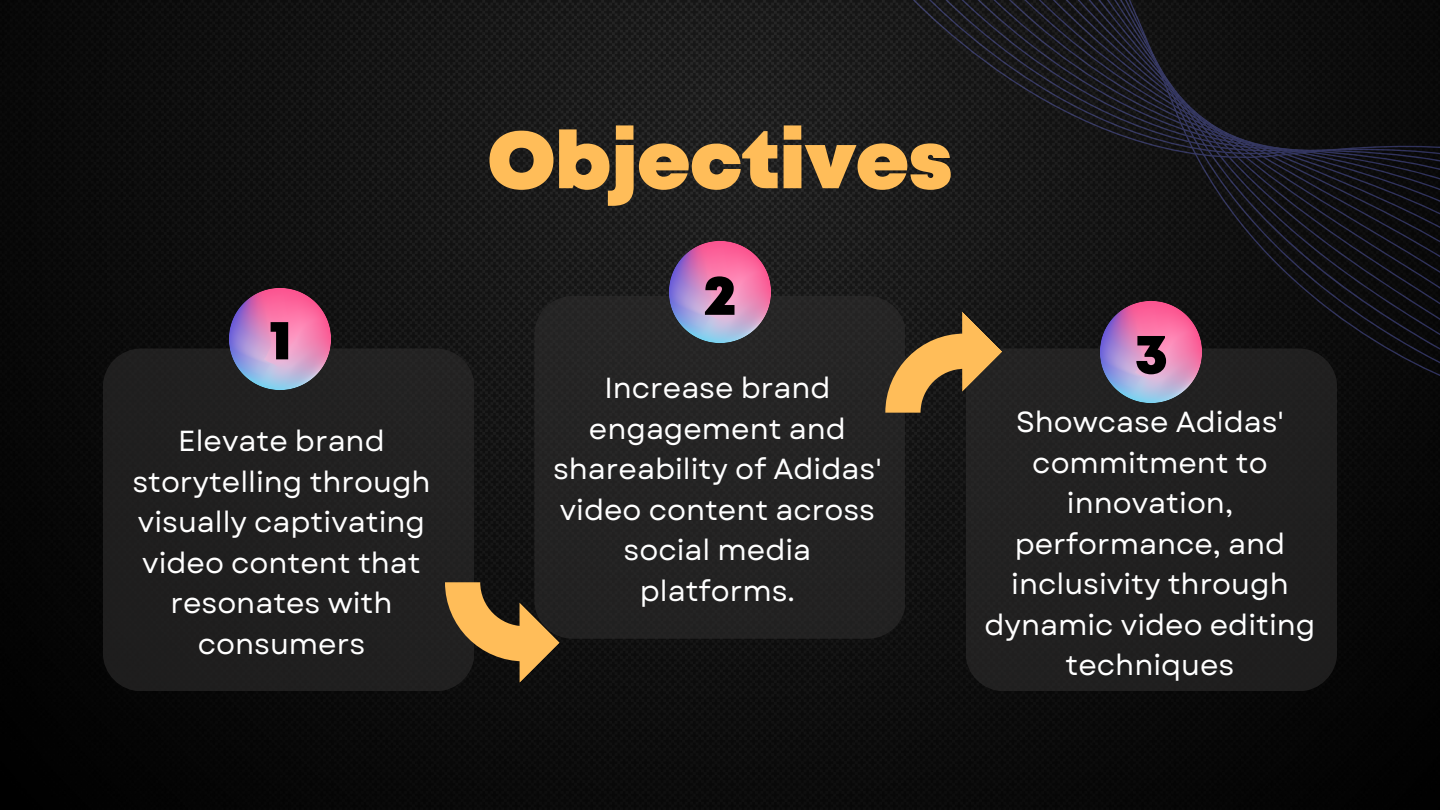
<style>
.page{position:relative;width:1440px;height:810px;background:#fff}
.page>*{position:absolute;margin:0;border:0;box-sizing:border-box;transform-origin:0 0}
.t1{font:900 80px "Mont";color:#ffbd59}
.t2{font:900 56px "Mont";color:#000}
.t3{font:29px/40.5px "Garet";color:#fff;text-align:center}
</style>
<div class="page">
<img style="left:0;top:0;width:1440px;height:810px">
<div style="left:966px;top:349px;width:371px;height:342px;background:#201f1f;border-radius:38px"></div>
<svg style="left:896px;top:0;width:544px;height:533px"></svg>
<div style="left:103px;top:349px;width:371px;height:342px;background:#201f1f;border-radius:38px"></div>
<img style="left:228px;top:288px;width:105px;height:102px">
<div style="left:534px;top:296px;width:371px;height:343px;background:#242323;border-radius:38px"></div>
<img style="left:668px;top:240px;width:105px;height:103px">
<svg style="left:445px;top:583px;width:115px;height:100px"></svg>
<svg style="left:886px;top:311px;width:116px;height:101px"></svg>
<h1 class="t2" style="left:269px;top:319px;width:24px">1</h1>
<p class="t3" style="left:132px;top:421px;width:300px">Elevate brand storytelling through visually captivating video content that resonates with consumers</p>
<p class="t1" style="left:488px;top:130px;width:466px">Objectives</p>
<p class="t2" style="left:704px;top:274px;width:34px">2</p>
<p class="t3" style="left:553px;top:368px;width:330px">Increase brand engagement and shareability of Adidas' video content across social media platforms.</p>
<p class="t2" style="left:1135px;top:333px;width:34px">3</p>
<p class="t3" style="left:985px;top:402px;width:332px">Showcase Adidas' commitment to innovation, performance, and inclusivity through dynamic video editing techniques</p>
</div>
